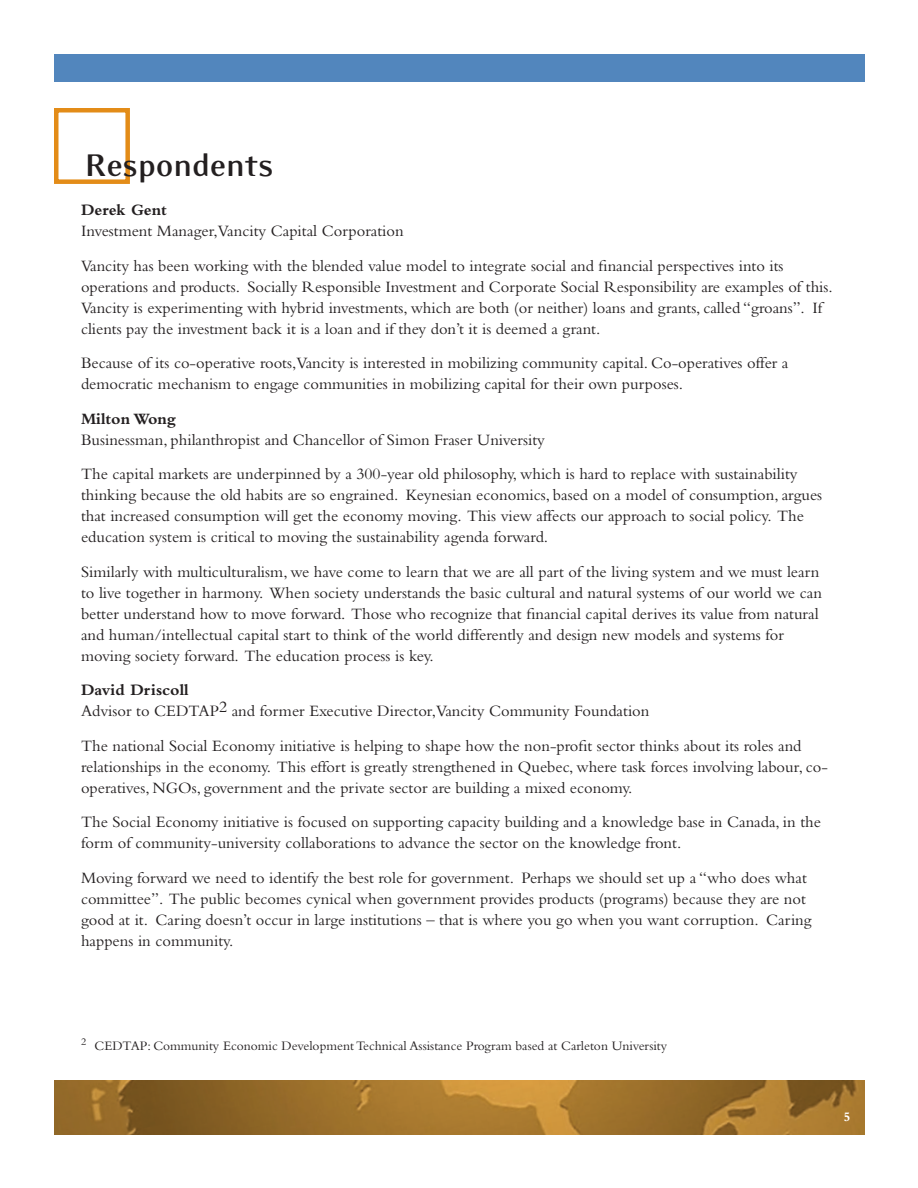
<style>
.page{position:relative;width:918px;height:1188px;background:#fff}
.page>*{position:absolute;margin:0;border:0;box-sizing:border-box;transform-origin:0 0}
.t1{font:700 36px "Eidetic Modern";letter-spacing:-.025em;color:#231f20}
.t2{font:16.5px/21px "Bembo";color:#231f20}
.t3{font:700 16.5px "Bembo";color:#231f20}
.t4{font:13.5px "Bembo";color:#231f20}
.t5{font:700 13.5px "Bembo";color:#fff}
</style>
<div class="page">
<div style="left:54px;top:54px;width:810px;height:27px;background:#5286bd"></div>
<img style="left:54px;top:1080px;width:810px;height:54px">
<div style="left:54px;top:108px;width:76px;height:76px;border:4px solid #e38c18"></div>
<h1 class="t1" style="left:85px;top:147px;width:191px">Respondents</h1>
<p class="t3" style="left:81px;top:201px;width:87px">Derek Gent</p>
<p class="t2" style="left:81px;top:213px;width:704px;line-height:34.5px">Investment Manager,Vancity Capital Corporation<br>Vancity has been working with the blended value model to integrate social and financial perspectives into its</p>
<p class="t2" style="left:81px;top:276px;width:753px">operations and products. Socially Responsible Investment and Corporate Social Responsibility are examples of this.<br>Vancity is experimenting with hybrid investments, which are both (or neither) loans and grants, called “groans”. If clients pay the investment back it is a loan and if they don’t it is deemed a grant.</p>
<p class="t2" style="left:81px;top:352px;width:709px">Because of its co-operative roots,Vancity is interested in mobilizing community capital. Co-operatives offer a democratic mechanism to engage communities in mobilizing capital for their own purposes.</p>
<p class="t3" style="left:81px;top:409px;width:97px">Milton Wong</p>
<p class="t2" style="left:81px;top:422px;width:718px;line-height:34.5px">Businessman, philanthropist and Chancellor of Simon Fraser University<br>The capital markets are underpinned by a 300-year old philosophy, which is hard to replace with sustainability</p>
<p class="t2" style="left:81px;top:484px;width:743px">thinking because the old habits are so engrained. Keynesian economics, based on a model of consumption, argues that increased consumption will get the economy moving. This view affects our approach to social policy. The education system is critical to moving the sustainability agenda forward.</p>
<p class="t2" style="left:81px;top:561px;width:742px">Similarly with multiculturalism, we have come to learn that we are all part of the living system and we must learn to live together in harmony. When society understands the basic cultural and natural systems of our world we can better understand how to move forward. Those who recognize that financial capital derives its value from natural and human/intellectual capital start to think of the world differently and design new models and systems for moving society forward. The education process is key.</p>
<p class="t3" style="left:81px;top:681px;width:109px">David Driscoll</p>
<p class="t2" style="left:81px;top:693px;width:722px;line-height:34.5px">Advisor to CEDTAP2 and former Executive Director,Vancity Community Foundation<br>The national Social Economy initiative is helping to shape how the non-profit sector thinks about its roles and</p>
<p class="t2" style="left:81px;top:756px;width:749px">relationships in the economy. This effort is greatly strengthened in Quebec, where task forces involving labour, co&shy;operatives, NGOs, government and the private sector are building a mixed economy.</p>
<p class="t2" style="left:81px;top:811px;width:741px">The Social Economy initiative is focused on supporting capacity building and a knowledge base in Canada, in the form of community-university collaborations to advance the sector on the knowledge front.</p>
<p class="t2" style="left:81px;top:867px;width:732px">Moving forward we need to identify the best role for government. Perhaps we should set up a “who does what committee”. The public becomes cynical when government provides products (programs) because they are not good at it. Caring doesn’t occur in large institutions – that is where you go when you want corruption. Caring happens in community.</p>
<p class="t4" style="left:81px;top:1038px;width:588px"><sup>2</sup> CEDTAP: Community Economic Development Technical Assistance Program based at Carleton University</p>
<p class="t5" style="left:844px;top:1109px;width:8px">5</p>
</div>
